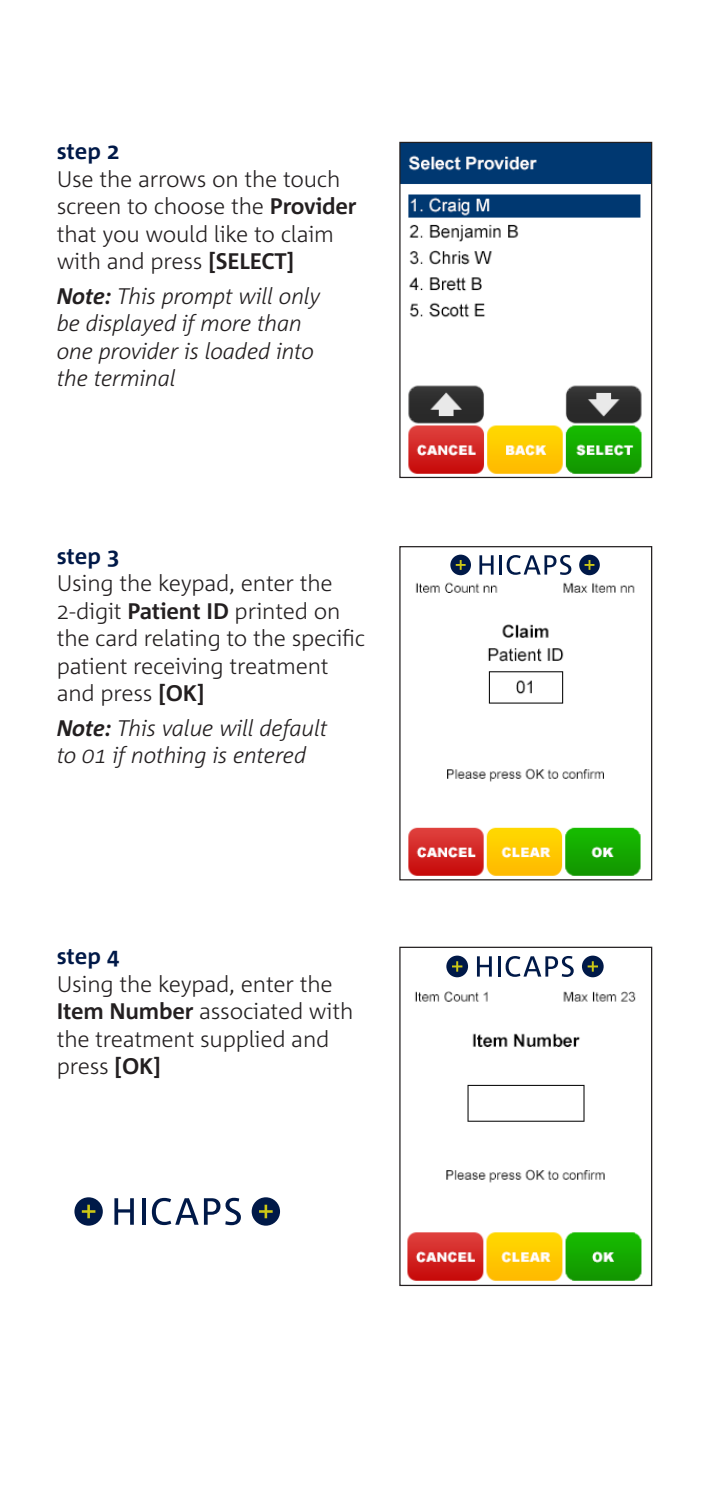
<style>
.page{position:relative;width:709px;height:1489px;background:#fff}
.page>*{position:absolute;margin:0;border:0;box-sizing:border-box;transform-origin:0 0}
.t1{font:300 22.5px/27.5px "Corpid";letter-spacing:-.01em;color:#231f20}
.t2{font:italic 300 22.5px/27.5px "Corpid";letter-spacing:-.01em;color:#231f20}
.t3{font:700 22.5px "Corpid";color:#001948}
.s1{font-weight:700}
</style>
<div class="page">
<img style="left:401px;top:144px;width:249px;height:330px">
<div style="left:399px;top:142px;width:253px;height:336px;border:1px solid #231f20"></div>
<img style="left:408px;top:582px;width:233px;height:294px">
<div style="left:399px;top:546px;width:253px;height:334px;border:1px solid #231f20"></div>
<img style="left:407px;top:991px;width:235px;height:290px">
<div style="left:399px;top:946px;width:253px;height:339px;border:1px solid #231f20"></div>
<svg style="left:477px;top:956px;width:15px;height:20px"></svg>
<hr style="left:498px;top:956px;width:2px;height:20px;background:#001948">
<svg style="left:505px;top:956px;width:68px;height:20px"></svg>
<div style="left:446px;top:955px;width:22px;height:22px;background:#001948;border-radius:50%"></div>
<svg style="left:452px;top:961px;width:10px;height:10px"></svg>
<div style="left:582px;top:955px;width:21px;height:22px;background:#001948;border-radius:50%"></div>
<svg style="left:587px;top:961px;width:11px;height:10px"></svg>
<svg style="left:479px;top:555px;width:14px;height:19px"></svg>
<hr style="left:499px;top:555px;width:3px;height:19px;background:#001948">
<svg style="left:506px;top:555px;width:65px;height:20px"></svg>
<div style="left:450px;top:554px;width:21px;height:21px;background:#001948;border-radius:50%"></div>
<svg style="left:456px;top:560px;width:9px;height:10px"></svg>
<div style="left:579px;top:554px;width:21px;height:21px;background:#001948;border-radius:50%"></div>
<svg style="left:584px;top:560px;width:10px;height:10px"></svg>
<svg style="left:114px;top:1198px;width:20px;height:26px"></svg>
<hr style="left:142px;top:1198px;width:3px;height:26px;background:#001948">
<svg style="left:152px;top:1197px;width:89px;height:28px"></svg>
<div style="left:74px;top:1197px;width:29px;height:28px;background:#001948;border-radius:50%"></div>
<svg style="left:82px;top:1204px;width:13px;height:14px"></svg>
<div style="left:252px;top:1197px;width:28px;height:28px;background:#001948;border-radius:50%"></div>
<svg style="left:259px;top:1204px;width:14px;height:14px"></svg>
<p class="t3" style="left:57px;top:139px;width:64px">step 2</p>
<p class="t1" style="left:57px;top:165px;width:301px">Use the arrows on the touch screen to choose the <span class="s1">Provider </span>that you would like to claim with and press <span class="s1">[SELECT]</span></p>
<p class="t2" style="left:57px;top:282px;width:265px"><span class="s1">Note:</span> This prompt will only be displayed if more than one provider is loaded into the terminal</p>
<p class="t3" style="left:57px;top:543px;width:64px">step 3</p>
<p class="t1" style="left:57px;top:569px;width:310px">Using the keypad, enter the<br>2-digit <span class="s1">Patient ID</span> printed on the card relating to the specific patient receiving treatment and press <span class="s1">[OK]</span></p>
<p class="t2" style="left:57px;top:714px;width:272px"><span class="s1">Note:</span> This value will default to 01 if nothing is entered</p>
<p class="t3" style="left:57px;top:944px;width:64px">step 4</p>
<p class="t1" style="left:57px;top:970px;width:298px">Using the keypad, enter the<br><span class="s1">Item Number</span> associated with the treatment supplied and press <span class="s1">[OK]</span></p>
</div>
